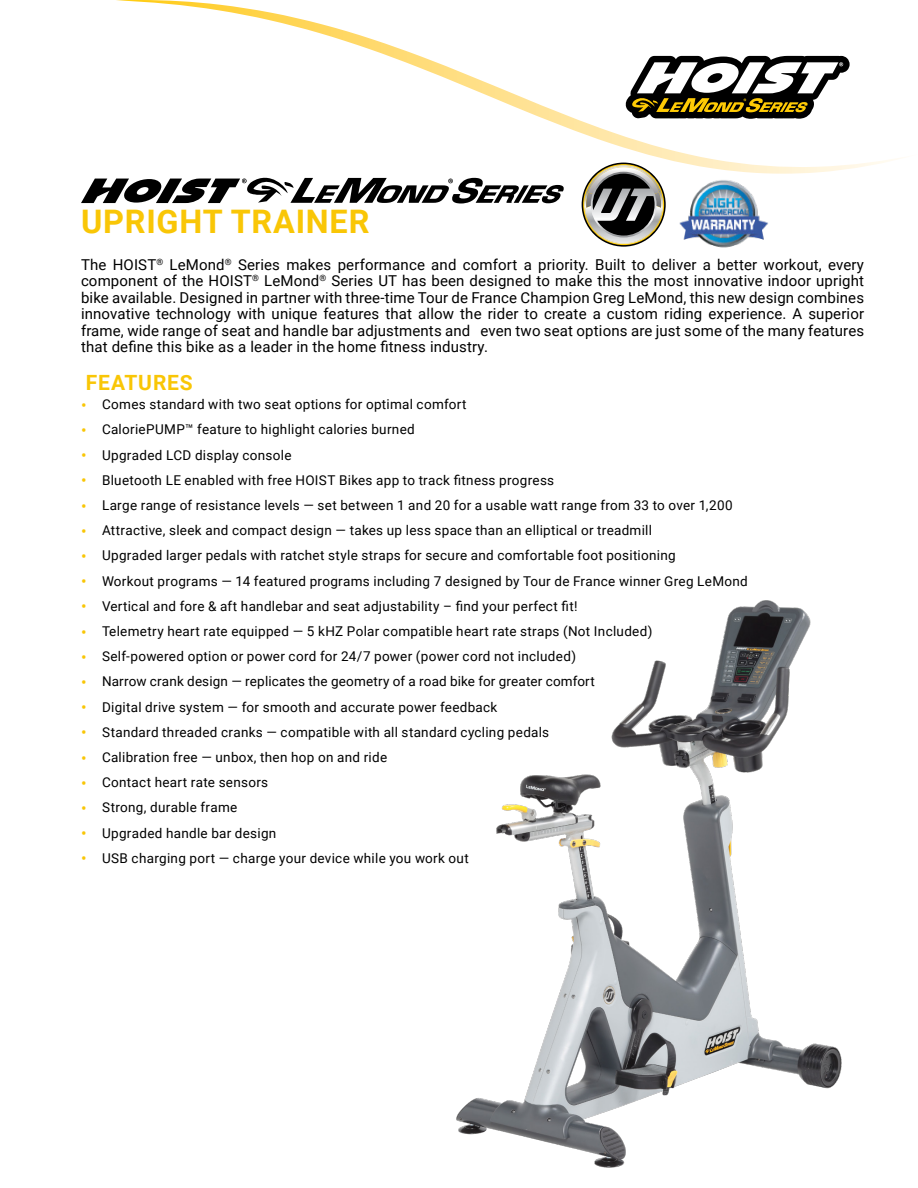
<style>
.page{position:relative;width:918px;height:1188px;background:#fff}
.page>*{position:absolute;margin:0;border:0;box-sizing:border-box;transform-origin:0 0}
.list{font:700 32.4px "Roboto";letter-spacing:.025em;color:#f9c606}
.t1{font:700 21px "Roboto";letter-spacing:.04em;color:#f9c606}
.t2{font:15px/16.5px "Roboto";letter-spacing:.01em;color:#000;text-align:justify}
.t3{font:13.5px "Roboto";letter-spacing:.02em;color:#000}
.s1{font-size:16.5px;color:#f9c606}
</style>
<div class="page">
<svg style="left:116px;top:0;width:785px;height:174px"></svg>
<svg style="left:626px;top:56px;width:224px;height:63px"></svg>
<svg style="left:81px;top:170px;width:483px;height:33px"></svg>
<img style="left:456px;top:600px;width:386px;height:568px">
<svg style="left:584px;top:165px;width:79px;height:79px"></svg>
<img style="left:679px;top:180px;width:89px;height:68px">
<p class="list" style="left:81px;top:198px;width:290px">UPRIGHT TRAINER</p>
<p class="t2" style="left:81px;top:255px;width:785px">The HOIST<sup>®</sup> LeMond<sup>®</sup> Series makes performance and comfort a priority. Built to deliver a better workout, every component of the HOIST<sup>®</sup> LeMond<sup>®</sup> Series UT has been designed to make this the most innovative indoor upright bike available. Designed in partner with three-time Tour de France Champion Greg LeMond, this new design combines innovative technology with unique features that allow the rider to create a custom riding experience. A superior frame, wide range of seat and handle bar adjustments and even two seat options are just some of the many features that define this bike as a leader in the home fitness industry.</p>
<p class="t1" style="left:86px;top:368px;width:108px">FEATURES</p>
<p class="t3" style="left:81px;top:395px;width:387px"><span class="s1">•</span> Comes standard with two seat options for optimal comfort</p>
<p class="t3" style="left:81px;top:420px;width:335px"><span class="s1">•</span> CaloriePUMP™ feature to highlight calories burned</p>
<p class="t3" style="left:81px;top:445px;width:212px"><span class="s1">•</span> Upgraded LCD display console</p>
<p class="t3" style="left:81px;top:471px;width:475px"><span class="s1">•</span> Bluetooth LE enabled with free HOIST Bikes app to track fitness progress</p>
<p class="t3" style="left:81px;top:496px;width:653px"><span class="s1">•</span> Large range of resistance levels — set between 1 and 20 for a usable watt range from 33 to over 1,200</p>
<p class="t3" style="left:81px;top:521px;width:572px"><span class="s1">•</span> Attractive, sleek and compact design — takes up less space than an elliptical or treadmill</p>
<p class="t3" style="left:81px;top:546px;width:596px"><span class="s1">•</span> Upgraded larger pedals with ratchet style straps for secure and comfortable foot positioning</p>
<p class="t3" style="left:81px;top:571px;width:668px"><span class="s1">•</span> Workout programs — 14 featured programs including 7 designed by Tour de France winner Greg LeMond</p>
<p class="t3" style="left:81px;top:597px;width:498px"><span class="s1">•</span> Vertical and fore &amp; aft handlebar and seat adjustability – find your perfect fit!</p>
<p class="t3" style="left:81px;top:622px;width:573px"><span class="s1">•</span> Telemetry heart rate equipped — 5 kHZ Polar compatible heart rate straps (Not Included)</p>
<p class="t3" style="left:81px;top:647px;width:497px"><span class="s1">•</span> Self-powered option or power cord for 24/7 power (power cord not included)</p>
<p class="t3" style="left:81px;top:672px;width:515px"><span class="s1">•</span> Narrow crank design — replicates the geometry of a road bike for greater comfort</p>
<p class="t3" style="left:81px;top:697px;width:418px"><span class="s1">•</span> Digital drive system — for smooth and accurate power feedback</p>
<p class="t3" style="left:81px;top:723px;width:470px"><span class="s1">•</span> Standard threaded cranks — compatible with all standard cycling pedals</p>
<p class="t3" style="left:81px;top:748px;width:308px"><span class="s1">•</span> Calibration free — unbox, then hop on and ride</p>
<p class="t3" style="left:81px;top:773px;width:189px"><span class="s1">•</span> Contact heart rate sensors</p>
<p class="t3" style="left:81px;top:798px;width:158px"><span class="s1">•</span> Strong, durable frame</p>
<p class="t3" style="left:81px;top:823px;width:197px"><span class="s1">•</span> Upgraded handle bar design</p>
<p class="t3" style="left:81px;top:849px;width:389px"><span class="s1">•</span> USB charging port — charge your device while you work out</p>
</div>
